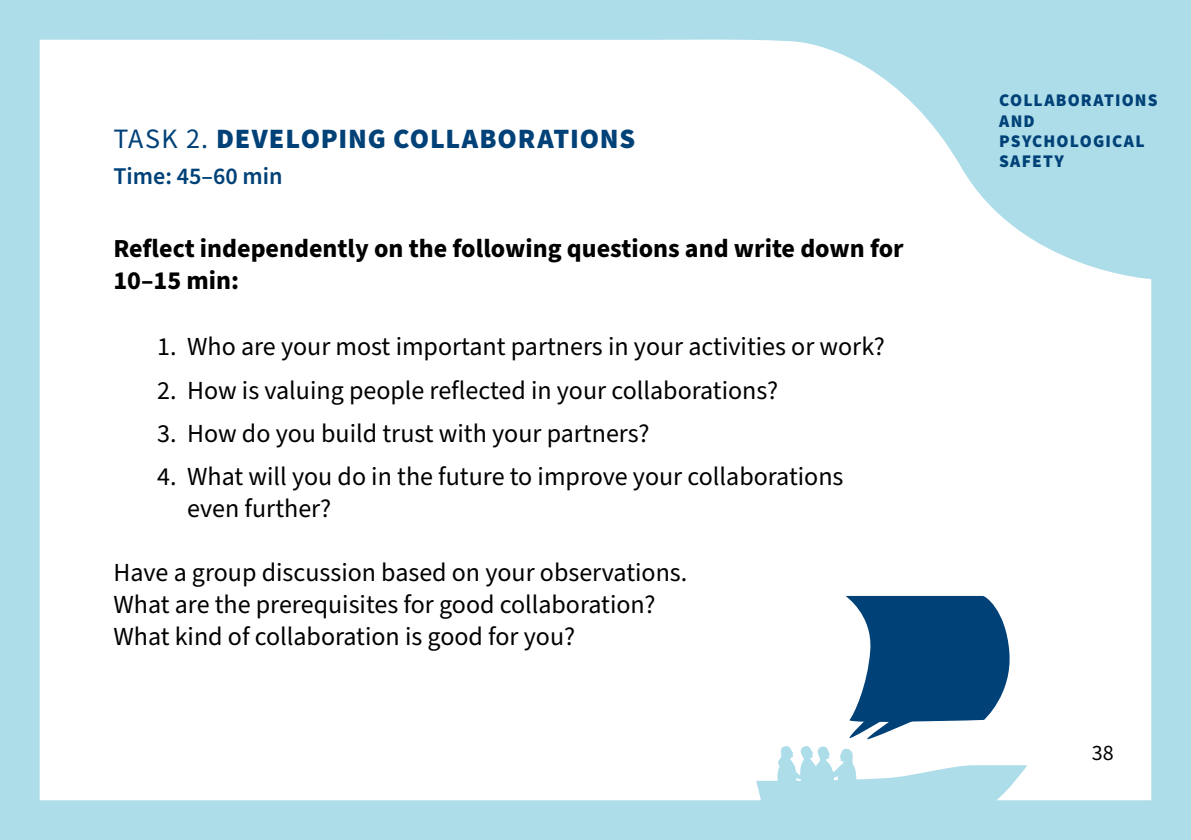
<style>
.page{position:relative;width:1191px;height:840px;background:#fff}
.page>*{position:absolute;margin:0;border:0;box-sizing:border-box;transform-origin:0 0}
.Otsikko_3_edellisen_otsikon_jälkeen{font:900 28px "Source Sans Pro";letter-spacing:.03em;color:#004177}
.Leipis_13_pt{font:26px/32px "Source Sans Pro";color:#000}
.Leipis_13_pt-2{font:700 26px/32px "Source Sans Pro";color:#000}
.Aika{font:600 24px "Source Sans Pro";color:#004177}
.sitaattityyli{font:22px "Source Sans Pro";color:#000}
.vinjettiteksti{font:900 17.8px/20.4px "Source Sans Pro";letter-spacing:.065em;color:#004177}
.s1{font-weight:400}
</style>
<div class="page">
<div style="left:0;top:0;width:1191px;height:839px;background:#aeddea"></div>
<div style="left:40px;top:39px;width:1111px;height:760px;background:#fff"></div>
<svg style="left:755px;top:595px;width:272px;height:206px"></svg>
<h3 class="Otsikko_3_edellisen_otsikon_jälkeen" style="left:113px;top:119px;width:523px"><span class="s1">TASK 2.</span> DEVELOPING COLLABORATIONS</h3>
<p class="Aika" style="left:113px;top:159px;width:171px">Time: 45–60 min</p>
<p class="Leipis_13_pt-2" style="left:113px;top:233px;width:792px">Reflect independently on the following questions and write down for<br>10–15 min:</p>
<p class="Leipis_13_pt" style="left:157px;top:331px;width:729px">1. Who are your most important partners in your activities or work?</p>
<p class="Leipis_13_pt" style="left:157px;top:374px;width:622px">2. How is valuing people reflected in your collaborations?</p>
<p class="Leipis_13_pt" style="left:157px;top:418px;width:494px">3. How do you build trust with your partners?</p>
<p class="Leipis_13_pt" style="left:187px;top:461px;width:658px;text-indent:-30px">4. What will you do in the future to improve your collaborations even further?</p>
<p class="Leipis_13_pt" style="left:113px;top:557px;width:575px">Have a group discussion based on your observations.<br>What are the prerequisites for good collaboration?<br>What kind of collaboration is good for you?</p>
<p class="vinjettiteksti" style="left:999px;top:90px;width:160px">COLLABORATIONS<br>AND<br>PSYCHOLOGICAL<br>SAFETY</p>
<p class="sitaattityyli" style="left:1091px;top:738px;width:23px">38</p>
</div>
